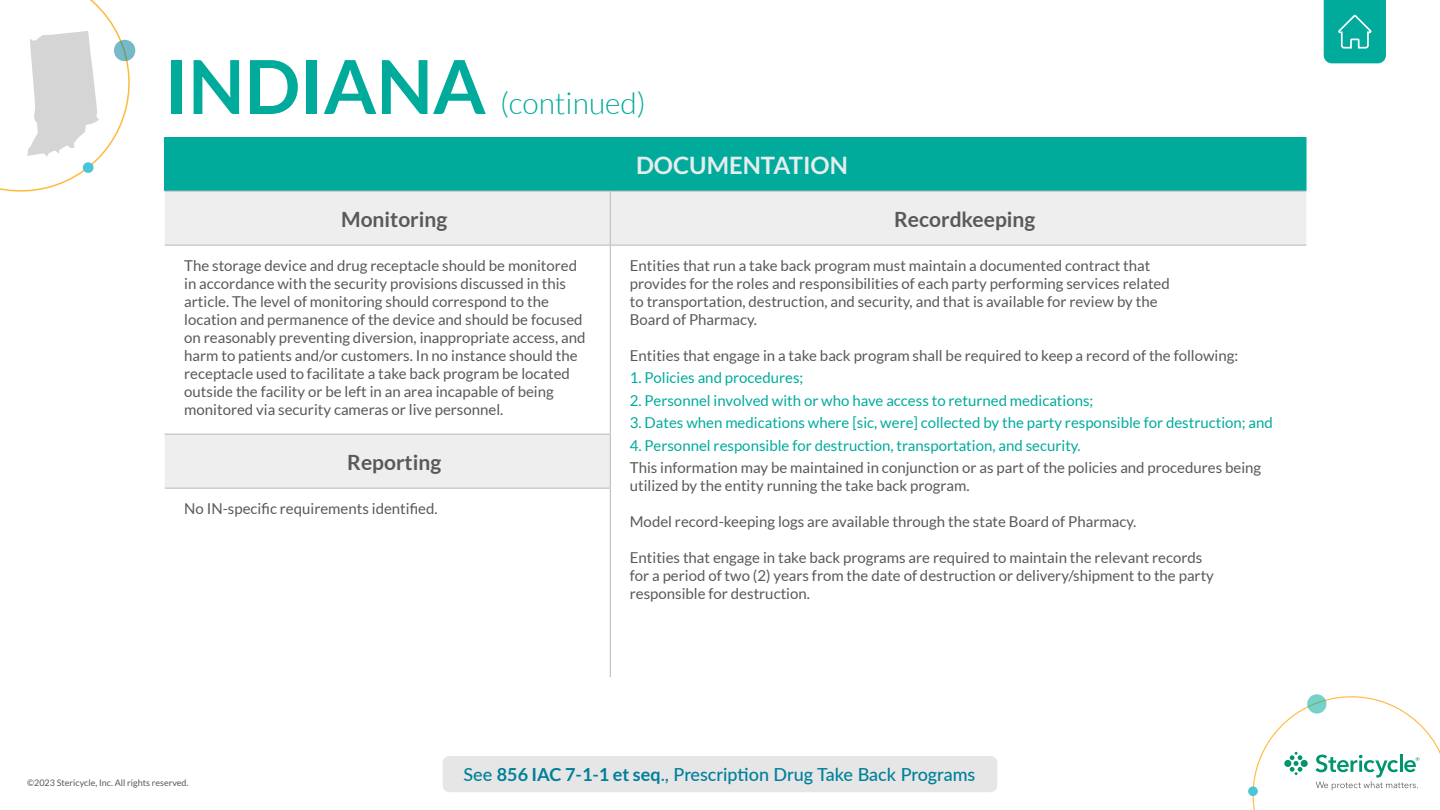
<style>
.page{position:relative;width:1440px;height:810px;background:#fff}
.page>*{position:absolute;margin:0;border:0;box-sizing:border-box;transform-origin:0 0}
.t1{font:700 74.55px "Lato";color:#00ab9c}
.t2{font:300 30px "Lato";color:#00ab9c}
.t3{font:700 24px "Lato";color:#e5eded}
.t4{font:700 21px "Lato";color:#58595b}
.t5{font:500 18px "Lato";color:#007f9a}
.t6{font:15px/18px "Lato";color:#58595b}
.t7{font:15px "Lato";color:#00ab9c}
.t8{font:9px "Lato";color:#58595b}
.s1{font-weight:700}
</style>
<div class="page">
<svg style="left:1248px;top:694px;width:192px;height:116px"></svg>
<div style="left:165px;top:137px;width:1140px;height:54px;background:#00ab9c"></div>
<div style="left:165px;top:192px;width:1140px;height:53px;background:#eeeeef"></div>
<svg style="left:165px;top:246px;width:445px;height:431px"></svg>
<hr style="left:1305px;top:137px;width:1px;height:54px;background:#00ab9c">
<hr style="left:165px;top:191px;width:445px;height:1px;background:#bcbdbd">
<hr style="left:610px;top:192px;width:1px;height:53px;background:#bcbdbd">
<hr style="left:610px;top:191px;width:696px;height:1px;background:#bcbdbd">
<hr style="left:1305px;top:192px;width:1px;height:53px;background:#eeeeef">
<hr style="left:165px;top:245px;width:445px;height:1px;background:#bcbdbd">
<hr style="left:610px;top:246px;width:1px;height:188px;background:#bcbdbd">
<hr style="left:610px;top:245px;width:696px;height:1px;background:#bcbdbd">
<hr style="left:165px;top:434px;width:446px;height:1px;background:#bcbdbd">
<hr style="left:610px;top:435px;width:1px;height:53px;background:#bcbdbd">
<hr style="left:165px;top:488px;width:446px;height:1px;background:#bcbdbd">
<hr style="left:610px;top:489px;width:1px;height:188px;background:#bcbdbd">
<svg style="left:1323px;top:0;width:63px;height:63px;background:#11b0a2"></svg>
<div style="left:443px;top:756px;width:554px;height:36px;background:#e6e6e7;border-radius:7px"></div>
<svg style="left:0;top:0;width:136px;height:192px"></svg>
<h1 class="t1" style="left:165px;top:44px;width:323px">INDIANA</h1>
<h2 class="t2" style="left:500px;top:87px;width:147px">(continued)</h2>
<h3 class="t3" style="left:636px;top:151px;width:213px">DOCUMENTATION</h3>
<h3 class="t4" style="left:341px;top:207px;width:108px">Monitoring</h3>
<h3 class="t4" style="left:894px;top:207px;width:143px">Recordkeeping</h3>
<p class="t6" style="left:184px;top:256px;width:403px">The storage device and drug receptacle should be monitored in accordance with the security provisions discussed in this article. The level of monitoring should correspond to the location and permanence of the device and should be focused on reasonably preventing diversion, inappropriate access, and harm to patients and/or customers. In no instance should the receptacle used to facilitate a take back program be located outside the facility or be left in an area incapable of being monitored via security cameras or live personnel.</p>
<p class="t6" style="left:630px;top:256px;width:541px">Entities that run a take back program must maintain a documented contract that provides for the roles and responsibilities of each party performing services related to transportation, destruction, and security, and that is available for review by the Board of Pharmacy.</p>
<p class="t6" style="left:630px;top:346px;width:610px">Entities that engage in a take back program shall be required to keep a record of the following:</p>
<p class="t7" style="left:630px;top:369px;width:175px">1. Policies and procedures;</p>
<p class="t7" style="left:630px;top:392px;width:465px">2. Personnel involved with or who have access to returned medications;</p>
<p class="t7" style="left:630px;top:414px;width:644px">3. Dates when medications where [sic, were] collected by the party responsible for destruction; and</p>
<p class="t7" style="left:630px;top:437px;width:452px">4. Personnel responsible for destruction, transportation, and security.</p>
<p class="t6" style="left:630px;top:459px;width:633px">This information may be maintained in conjunction or as part of the policies and procedures being utilized by the entity running the take back program.</p>
<p class="t6" style="left:630px;top:513px;width:508px">Model record-keeping logs are available through the state Board of Pharmacy.</p>
<p class="t6" style="left:630px;top:549px;width:585px">Entities that engage in take back programs are required to maintain the relevant records for a period of two (2) years from the date of destruction or delivery/shipment to the party responsible for destruction.</p>
<h3 class="t4" style="left:347px;top:450px;width:95px">Reporting</h3>
<p class="t6" style="left:184px;top:499px;width:255px">No IN-specific requirements identified.</p>
<p class="t8" style="left:27px;top:777px;width:163px">©2023 Stericycle, Inc. All rights reserved.</p>
<p class="t5" style="left:463px;top:762px;width:513px">See <span class="s1">856 IAC 7-1-1 et seq</span>., Prescription Drug Take Back Programs</p>
</div>
